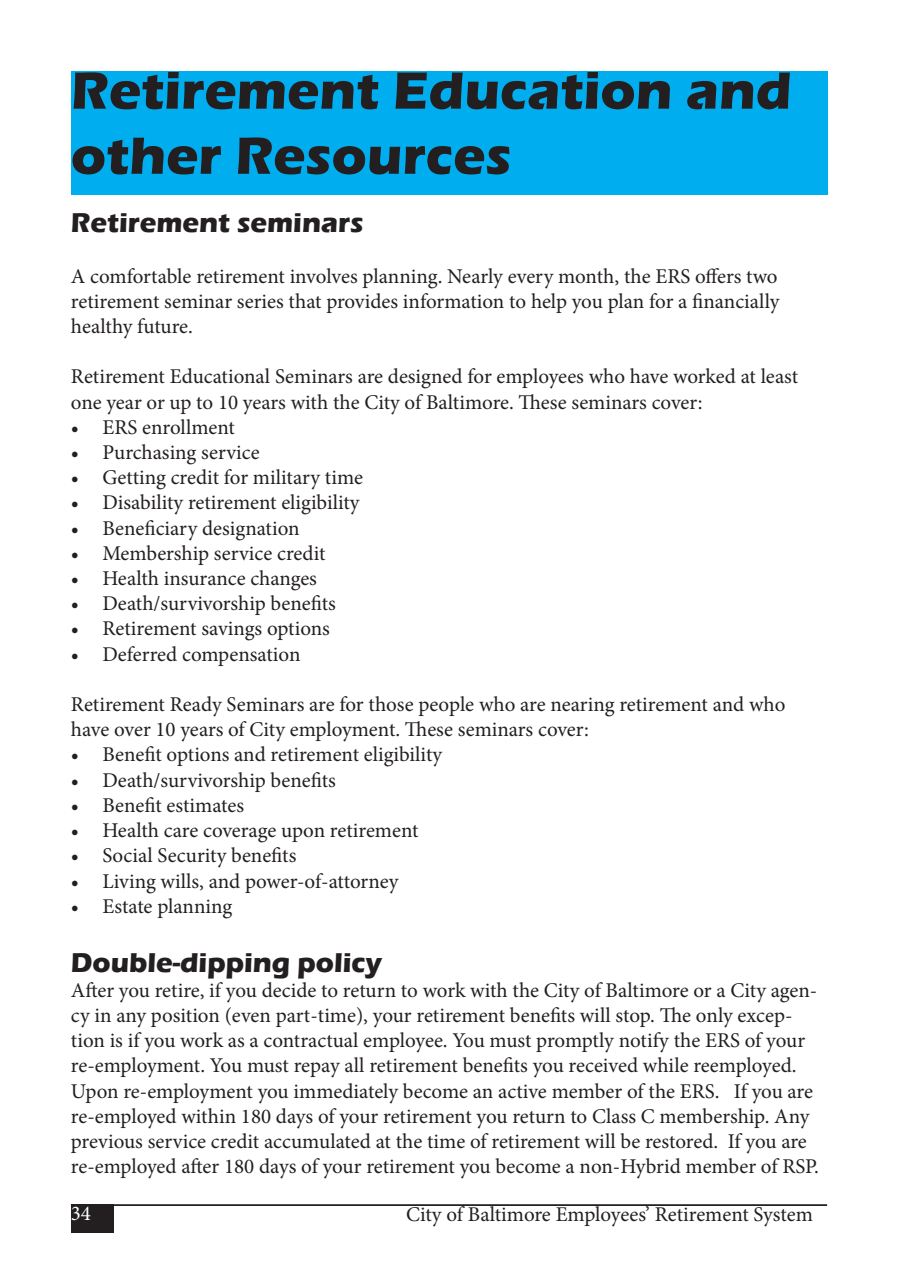
<style>
.page{position:relative;width:898px;height:1276px;background:#fff}
.page>*{position:absolute;margin:0;border:0;box-sizing:border-box;transform-origin:0 0}
.t1{font:700 54.25px/65.1px "Eras ITC";color:#231f20}
.t2{font:700 28px "Eras ITC";color:#231f20}
.t3{font:21px/25.2px "Minion Pro";color:#231f20}
.t4{font:21px "Minion Pro";color:#fff}
</style>
<div class="page">
<div style="left:71px;top:71px;width:756px;height:123px;background:#00aeef"></div>
<hr style="left:71px;top:1204px;width:756px;height:2px;background:#231f20">
<div style="left:71px;top:1204px;width:43px;height:29px;background:#231f20"></div>
<h1 class="t1" style="left:71px;top:58px;width:722px">Retirement Education and other Resources</h1>
<p class="t2" style="left:71px;top:207px;width:294px">Retirement seminars</p>
<p class="t3" style="left:71px;top:263px;width:710px;text-align:justify">A comfortable retirement involves planning. Nearly every month, the ERS offers two retirement seminar series that provides information to help you plan for a financially healthy future.</p>
<p class="t3" style="left:71px;top:364px;width:729px">Retirement Educational Seminars are designed for employees who have worked at least one year or up to 10 years with the City of Baltimore. These seminars cover:</p>
<p class="t3" style="left:71px;top:415px;width:165px">• ERS enrollment</p>
<p class="t3" style="left:71px;top:440px;width:190px">• Purchasing service</p>
<p class="t3" style="left:71px;top:465px;width:294px">• Getting credit for military time</p>
<p class="t3" style="left:71px;top:490px;width:290px">• Disability retirement eligibility</p>
<p class="t3" style="left:71px;top:515px;width:230px">• Beneficiary designation</p>
<p class="t3" style="left:71px;top:541px;width:256px">• Membership service credit</p>
<p class="t3" style="left:71px;top:566px;width:248px">• Health insurance changes</p>
<p class="t3" style="left:71px;top:591px;width:266px">• Death/survivorship benefits</p>
<p class="t3" style="left:71px;top:616px;width:260px">• Retirement savings options</p>
<p class="t3" style="left:71px;top:641px;width:231px">• Deferred compensation</p>
<p class="t3" style="left:71px;top:692px;width:716px">Retirement Ready Seminars are for those people who are nearing retirement and who have over 10 years of City employment. These seminars cover:</p>
<p class="t3" style="left:71px;top:742px;width:373px">• Benefit options and retirement eligibility</p>
<p class="t3" style="left:71px;top:767px;width:266px">• Death/survivorship benefits</p>
<p class="t3" style="left:71px;top:793px;width:175px">• Benefit estimates</p>
<p class="t3" style="left:71px;top:818px;width:349px">• Health care coverage upon retirement</p>
<p class="t3" style="left:71px;top:843px;width:227px">• Social Security benefits</p>
<p class="t3" style="left:71px;top:868px;width:329px">• Living wills, and power-of-attorney</p>
<p class="t3" style="left:71px;top:893px;width:163px">• Estate planning</p>
<p class="t2" style="left:71px;top:946px;width:313px">Double-dipping policy</p>
<p class="t3" style="left:71px;top:977px;width:748px">After you retire, if you decide to return to work with the City of Baltimore or a City agen&shy;cy in any position (even part-time), your retirement benefits will stop. The only excep&shy;tion is if you work as a contractual employee. You must promptly notify the ERS of your re-employment. You must repay all retirement benefits you received while reemployed.</p>
<p class="t3" style="left:71px;top:1078px;width:749px">Upon re-employment you immediately become an active member of the ERS. If you are re-employed within 180 days of your retirement you return to Class C membership. Any previous service credit accumulated at the time of retirement will be restored. If you are re-employed after 180 days of your retirement you become a non-Hybrid member of RSP.</p>
<p class="t4" style="left:71px;top:1198px;width:22px">34</p>
<p class="t3" style="left:406px;top:1202px;width:408px">City of Baltimore Employees’ Retirement System</p>
</div>
